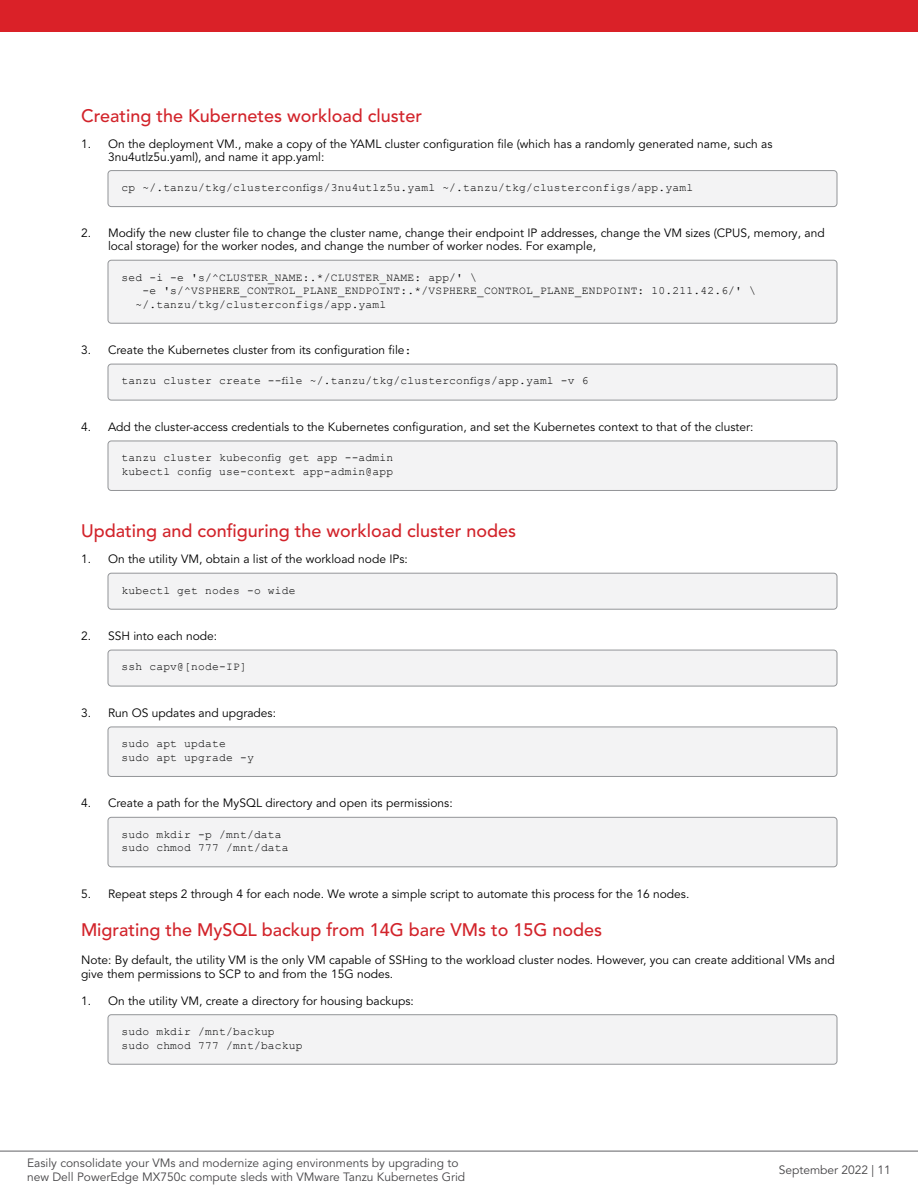
<style>
.page{position:relative;width:918px;height:1188px;background:#fff}
.page>*{position:absolute;margin:0;border:0;box-sizing:border-box;transform-origin:0 0}
.t1{font:500 18px "Avenir LT Pro";color:#d2232a}
.t2{font:12px/12.8px "Avenir LT Pro";color:#000}
.t3{font:12px/14.4px "Avenir LT Pro";color:#464547}
.t4{font:11.25px/13.5px "Courier New";letter-spacing:.02em;color:#000}
.s1{font-family:"Courier New"}
</style>
<div class="page">
<div style="left:108px;top:171px;width:729px;height:36px;background:#f3f3f4;border-radius:3px"></div>
<div style="left:108px;top:170px;width:729px;height:37px;border:1px solid #939598;border-radius:3px"></div>
<div style="left:108px;top:260px;width:729px;height:63px;background:#f3f3f4;border-radius:3px"></div>
<div style="left:108px;top:260px;width:729px;height:63px;border:1px solid #939598;border-radius:3px"></div>
<div style="left:108px;top:364px;width:729px;height:36px;background:#f3f3f4;border-radius:3px"></div>
<div style="left:108px;top:364px;width:729px;height:36px;border:1px solid #939598;border-radius:3px"></div>
<div style="left:108px;top:441px;width:729px;height:49px;background:#f3f3f4;border-radius:3px"></div>
<div style="left:108px;top:441px;width:729px;height:50px;border:1px solid #939598;border-radius:3px"></div>
<div style="left:108px;top:573px;width:729px;height:36px;background:#f3f3f4;border-radius:3px"></div>
<div style="left:108px;top:573px;width:729px;height:36px;border:1px solid #939598;border-radius:3px"></div>
<div style="left:108px;top:650px;width:729px;height:36px;background:#f3f3f4;border-radius:3px"></div>
<div style="left:108px;top:650px;width:729px;height:36px;border:1px solid #939598;border-radius:3px"></div>
<div style="left:108px;top:727px;width:729px;height:49px;background:#f3f3f4;border-radius:3px"></div>
<div style="left:108px;top:727px;width:729px;height:50px;border:1px solid #939598;border-radius:3px"></div>
<div style="left:108px;top:817px;width:729px;height:50px;background:#f3f3f4;border-radius:3px"></div>
<div style="left:108px;top:817px;width:729px;height:50px;border:1px solid #939598;border-radius:3px"></div>
<div style="left:108px;top:1015px;width:729px;height:49px;background:#f3f3f4;border-radius:3px"></div>
<div style="left:108px;top:1015px;width:729px;height:49px;border:1px solid #939598;border-radius:3px"></div>
<hr style="left:0;top:1151px;width:918px;height:1px;background:#616264">
<div style="left:0;top:0;width:918px;height:32px;background:#da2128"></div>
<h1 class="t1" style="left:81px;top:105px;width:343px">Creating the Kubernetes workload cluster</h1>
<p class="t2" style="left:108px;top:138px;width:666px;text-indent:-27px">1. On the deployment VM., make a copy of the YAML cluster configuration file (which has a randomly generated name, such as<br>3nu4utlz5u.yaml), and name it app.yaml:</p>
<p class="t4" style="left:122px;top:180px;width:573px">cp ~/.tanzu/tkg/clusterconfigs/3nu4utlz5u.yaml ~/.tanzu/tkg/clusterconfigs/app.yaml</p>
<p class="t2" style="left:108px;top:227px;width:718px;text-indent:-27px">2. Modify the new cluster file to change the cluster name, change their endpoint IP addresses, change the VM sizes (CPUS, memory, and local storage) for the worker nodes, and change the number of worker nodes. For example,</p>
<p class="t4" style="left:122px;top:270px;width:357px">sed -i -e 's/^CLUSTER_NAME:.*/CLUSTER_NAME: app/' \</p>
<p class="t4" style="left:142px;top:283px;width:615px">-e 's/^VSPHERE_CONTROL_PLANE_ENDPOINT:.*/VSPHERE_CONTROL_PLANE_ENDPOINT: 10.211.42.6/' \</p>
<p class="t4" style="left:135px;top:297px;width:252px">~/.tanzu/tkg/clusterconfigs/app.yaml</p>
<p class="t2" style="left:81px;top:344px;width:332px">3. Create the Kubernetes cluster from its configuration file<span class="s1">:</span></p>
<p class="t4" style="left:122px;top:374px;width:469px">tanzu cluster create --file ~/.tanzu/tkg/clusterconfigs/app.yaml -v 6</p>
<p class="t2" style="left:81px;top:421px;width:674px">4. Add the cluster-access credentials to the Kubernetes configuration, and set the Kubernetes context to that of the cluster:</p>
<p class="t4" style="left:122px;top:451px;width:273px">tanzu cluster kubeconfig get app --admin kubectl config use-context app-admin@app</p>
<h1 class="t1" style="left:81px;top:520px;width:437px">Updating and configuring the workload cluster nodes</h1>
<p class="t2" style="left:81px;top:553px;width:328px">1. On the utility VM, obtain a list of the workload node IPs:</p>
<p class="t4" style="left:122px;top:583px;width:176px">kubectl get nodes -o wide</p>
<p class="t2" style="left:81px;top:630px;width:138px">2. SSH into each node:</p>
<p class="t4" style="left:122px;top:660px;width:127px">ssh capv@[node-IP]</p>
<p class="t2" style="left:81px;top:707px;width:197px">3. Run OS updates and upgrades:</p>
<p class="t4" style="left:122px;top:737px;width:134px">sudo apt update sudo apt upgrade -y</p>
<p class="t2" style="left:81px;top:797px;width:373px">4. Create a path for the MySQL directory and open its permissions:</p>
<p class="t4" style="left:122px;top:827px;width:169px">sudo mkdir -p /mnt/data sudo chmod 777 /mnt/data</p>
<p class="t2" style="left:81px;top:887px;width:610px">5. Repeat steps 2 through 4 for each node. We wrote a simple script to automate this process for the 16 nodes.</p>
<h1 class="t1" style="left:81px;top:919px;width:523px">Migrating the MySQL backup from 14G bare VMs to 15G nodes</h1>
<p class="t2" style="left:81px;top:953px;width:755px;line-height:14.4px">Note: By default, the utility VM is the only VM capable of SSHing to the workload cluster nodes. However, you can create additional VMs and give them permissions to SCP to and from the 15G nodes.</p>
<p class="t2" style="left:81px;top:994px;width:334px">1. On the utility VM, create a directory for housing backups:</p>
<p class="t4" style="left:122px;top:1024px;width:183px">sudo mkdir /mnt/backup sudo chmod 777 /mnt/backup</p>
<p class="t3" style="left:27px;top:1156px;width:440px">Easily consolidate your VMs and modernize aging environments by upgrading to new Dell PowerEdge MX750c compute sleds with VMware Tanzu Kubernetes Grid</p>
<p class="t3" style="left:779px;top:1163px;width:114px">September 2022 | 11</p>
</div>
